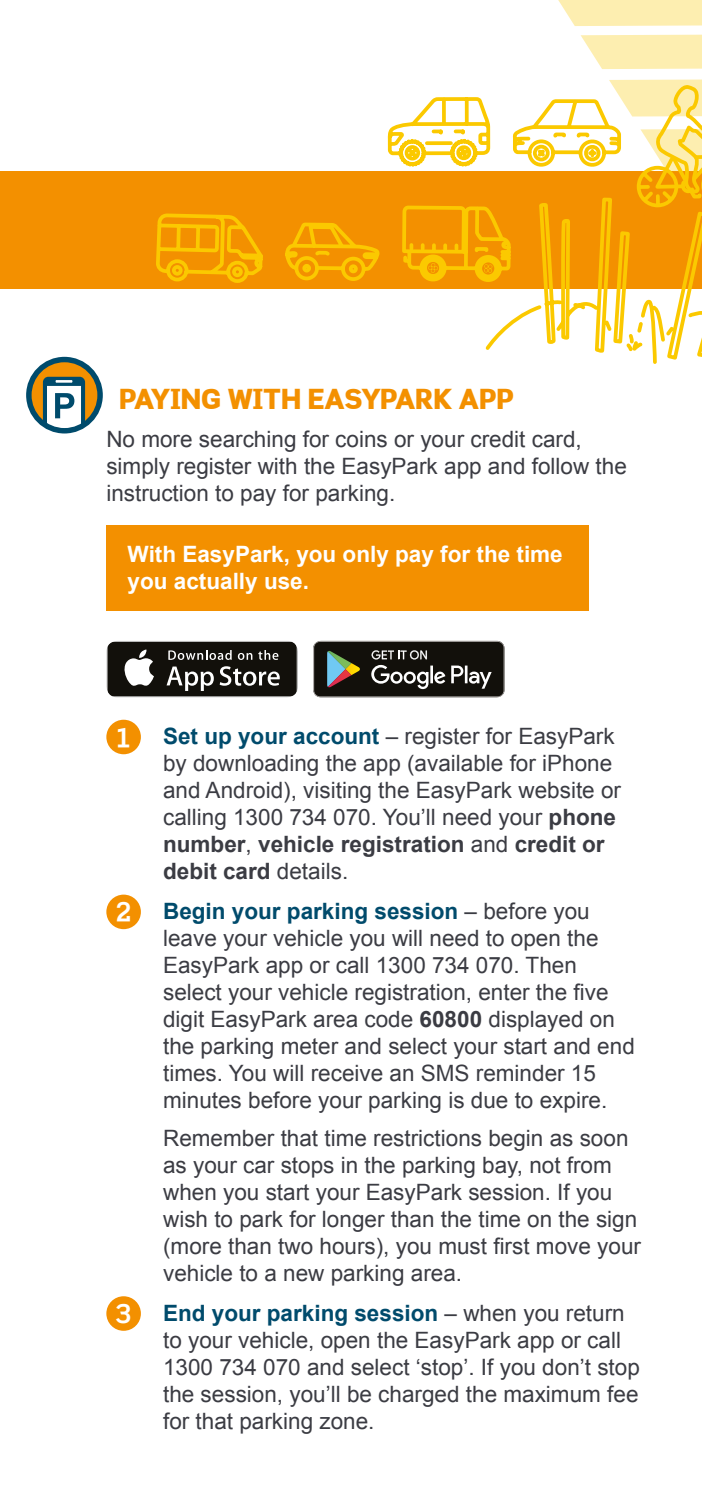
<style>
.page{position:relative;width:702px;height:1489px;background:#fff}
.page>*{position:absolute;margin:0;border:0;box-sizing:border-box;transform-origin:0 0}
.t1{font:900 27.5px "Scene Alt";color:#f39000}
.t2{font:22.5px/27px "Arial";color:#3b3c43}
.t3{font:700 22.5px/27px "Arial";color:#fff}
.s1{font-family:"Scene Alt";font-weight:700;font-size:26px;color:#fff}
.s2{font-weight:700;color:#004b6c}
.s3{font-weight:700}
</style>
<div class="page">
<div style="left:0;top:171px;width:702px;height:117px;background:#f39000"></div>
<svg style="left:558px;top:0;width:144px;height:26px;background:#fdefb5"></svg>
<svg style="left:581px;top:34px;width:121px;height:35px;background:#fdefb8"></svg>
<svg style="left:154px;top:79px;width:548px;height:285px"></svg>
<div style="left:106px;top:525px;width:482px;height:85px;background:#f39000"></div>
<svg style="left:106px;top:641px;width:192px;height:56px;background:#403f3b"></svg>
<svg style="left:313px;top:640px;width:192px;height:57px;background:#3a3a34"></svg>
<div style="left:106px;top:719px;width:35px;height:35px;background:#f39000;border-radius:50%"></div>
<div style="left:106px;top:894px;width:35px;height:35px;background:#f39000;border-radius:50%"></div>
<div style="left:106px;top:1296px;width:35px;height:34px;background:#f39000;border-radius:50%"></div>
<svg style="left:26px;top:357px;width:77px;height:76px"></svg>
<p class="t1" style="left:119px;top:381px;width:396px">PAYING WITH EASYPARK APP</p>
<p class="t2" style="left:106px;top:425px;width:522px">No more searching for coins or your credit card, simply register with the EasyPark app and follow the instruction to pay for parking.</p>
<p class="t3" style="left:128px;top:541px;width:436px">With EasyPark, you only pay for the time you actually use.</p>
<p class="t2" style="left:163px;top:722px;width:459px;text-indent:-48px"><span class="s1">1</span> <span class="s2">Set up your account</span> – register for EasyPark by downloading the app (available for iPhone and Android), visiting the EasyPark website or calling 1300 734 070. You’ll need your <span class="s3">phone number</span>, <span class="s3">vehicle registration</span> and <span class="s3">credit or debit card</span> details.</p>
<p class="t2" style="left:163px;top:897px;width:473px;text-indent:-48px"><span class="s1">2</span> <span class="s2">Begin your parking session</span> – before you leave your vehicle you will need to open the EasyPark app or call 1300 734 070. Then select your vehicle registration, enter the five digit EasyPark area code <span class="s3">60800</span> displayed on the parking meter and select your start and end times. You will receive an SMS reminder 15 minutes before your parking is due to expire.</p>
<p class="t2" style="left:163px;top:1124px;width:479px">Remember that time restrictions begin as soon as your car stops in the parking bay, not from when you start your EasyPark session. If you wish to park for longer than the time on the sign (more than two hours), you must first move your vehicle to a new parking area.</p>
<p class="t2" style="left:163px;top:1299px;width:478px;text-indent:-48px"><span class="s1">3</span> <span class="s2">End your parking session</span> – when you return to your vehicle, open the EasyPark app or call 1300 734 070 and select ‘stop’. If you don’t stop the session, you’ll be charged the maximum fee for that parking zone.</p>
</div>
